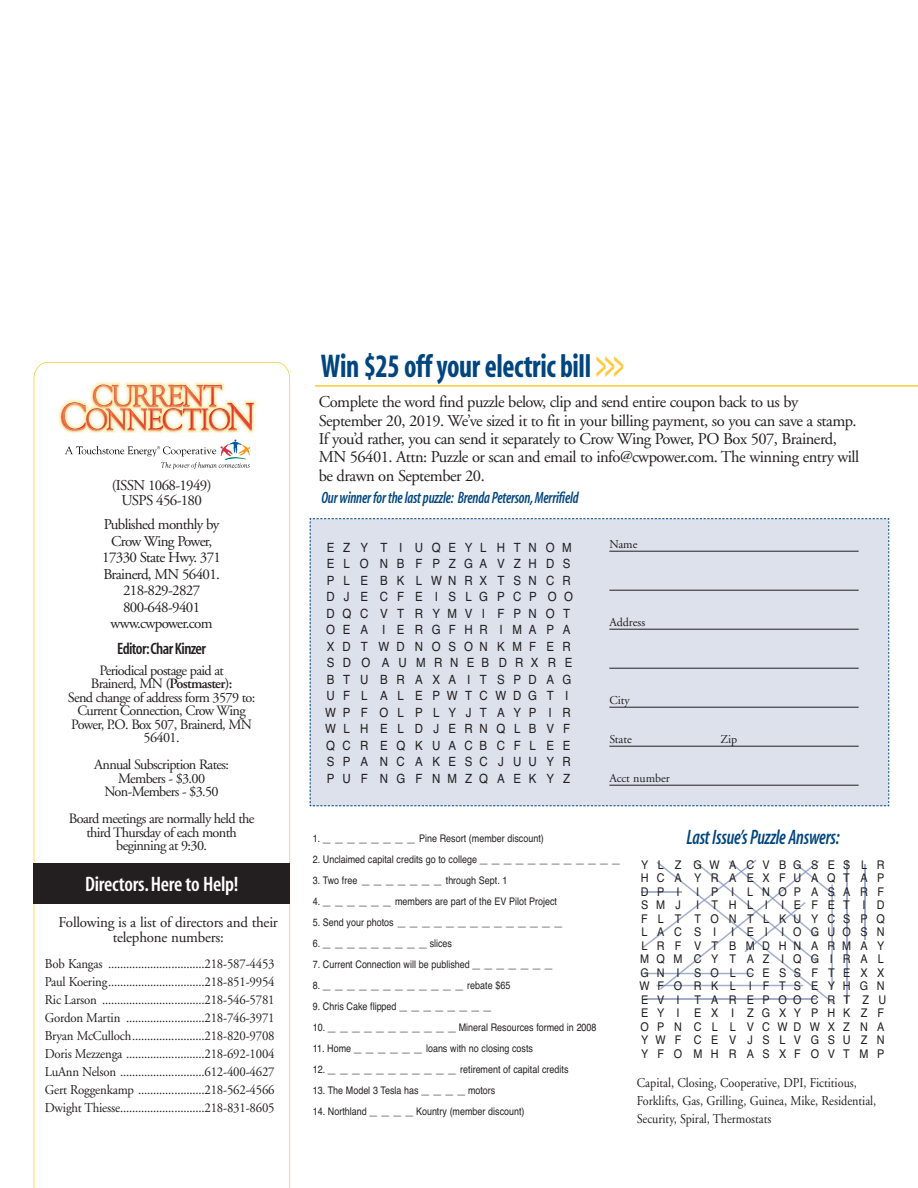
<style>
.page{position:relative;width:918px;height:1188px;background:#fff}
.page>*{position:absolute;margin:0;border:0;box-sizing:border-box;transform-origin:0 0}
.t1{font:700 condensed 33px "Myriad";letter-spacing:-.015em;color:#01457f;scale:.87 1}
.t2{font:italic 600 condensed 21px "Myriad";letter-spacing:-.01em;color:#01457f;scale:.87 1}
.t3{font:600 condensed 21px "Myriad";letter-spacing:-.01em;color:#fff}
.t4{font:16.5px/18.5px "Adobe Garamond";letter-spacing:-.03em;color:#231f20}
.t5{font:italic 600 condensed 16.5px "Myriad";letter-spacing:-.01em;color:#01457f;scale:.87 1}
.t6{font:600 condensed 16.5px "Myriad";letter-spacing:-.035em;color:#231f20}
.t7{font:15px/16.5px "Adobe Garamond";letter-spacing:-.045em;color:#231f20;text-align:center}
.t8{font:15px/15px "Adobe Garamond";letter-spacing:-.015em;color:#231f20;text-align:center}
.t9{font:14.25px/13.5px "Adobe Garamond";letter-spacing:-.045em;color:#231f20;text-align:center}
.t10{font:13.5px/18px "Adobe Garamond";color:#231f20;text-align:justify;scale:.95 1}
.t11{font:13.5px/18px "Adobe Garamond";color:#231f20;scale:.9 1}
.t12{font:12.75px/16.5px "Helvetica";letter-spacing:.765em;color:#231f20;scale:.9 1}
.t13{font:12px/13.5px "Helvetica";letter-spacing:.855em;color:#231f20;text-align:justify;scale:.9 1}
.t14{font:12px "Adobe Garamond";color:#231f20}
.t15{font:10.5px/21px "Helvetica";color:#231f20;scale:.85 1}
.s1{font-weight:600}
.s2{font-size:39px;color:#ffc938}
</style>
<div class="page">
<div style="left:309px;top:518px;width:580px;height:289px;background:#dce1ec"></div>
<hr style="left:315px;top:385px;width:603px;height:2px;background:#ffc938">
<hr style="left:609px;top:551px;width:250px;height:1px;background:#231f20">
<hr style="left:609px;top:590px;width:250px;height:1px;background:#231f20">
<hr style="left:609px;top:629px;width:250px;height:1px;background:#231f20">
<hr style="left:609px;top:668px;width:250px;height:1px;background:#231f20">
<hr style="left:609px;top:707px;width:250px;height:1px;background:#231f20">
<hr style="left:609px;top:746px;width:250px;height:1px;background:#231f20">
<hr style="left:609px;top:785px;width:250px;height:1px;background:#231f20">
<hr style="left:846px;top:860px;width:2px;height:143px;background:#a2aecd">
<hr style="left:864px;top:864px;width:1px;height:75px;background:#a2aecd">
<svg style="left:34px;top:362px;width:256px;height:17px"></svg>
<div style="left:34px;top:863px;width:256px;height:41px;background:#231f20"></div>
<div style="left:52px;top:368px;width:213px;height:73px;background:#fff"></div>
<img style="left:58px;top:381px;width:199px;height:52px">
<svg style="left:65px;top:439px;width:185px;height:30px"></svg>
<svg style="left:641px;top:860px;width:195px;height:145px"></svg>
<h3 class="t7" style="left:112px;top:479px;width:101px;line-height:15px">(ISSN 1068-1949)<br>USPS 456-180</h3>
<h3 class="t7" style="left:102px;top:518px;width:120px">Published monthly by<br>Crow Wing Power,<br>17330 State Hwy. 371<br>Brainerd, MN 56401.<br>218-829-2827<br>800-648-9401 www.cwpower.com</h3>
<h3 class="t6" style="left:117px;top:643px;width:90px">Editor:CharKinzer</h3>
<h3 class="t9" style="left:68px;top:665px;width:189px">Periodical postage paid at<br>Brainerd, MN <span class="s1">(Postmaster):<br></span>Send change of address form 3579 to:<br>Current Connection, Crow Wing<br>Power, P.O. Box 507, Brainerd, MN<br>56401.</h3>
<h3 class="t9" style="left:94px;top:759px;width:136px">Annual Subscription Rates:<br>Members - $3.00<br>Non-Members - $3.50</h3>
<h3 class="t9" style="left:69px;top:813px;width:187px">Board meetings are normally held the third Thursday of each month beginning at 9:30.</h3>
<h2 class="t3" style="left:85px;top:877px;width:155px">Directors.Here to Help!</h2>
<h3 class="t8" style="left:59px;top:916px;width:221px">Following is a list of directors and their telephone numbers:</h3>
<p class="t10" style="left:45px;top:956px;width:243px">Bob Kangas ................................218-587-4453<br>Paul Koering................................218-851-9954<br>Ric Larson ..................................218-546-5781<br>Gordon Martin ..........................218-746-3971<br>Bryan McCulloch........................218-820-9708<br>Doris Mezzenga ..........................218-692-1004<br>LuAnn Nelson ............................612-400-4627<br>Gert Roggenkamp ......................218-562-4566<br>Dwight Thiesse............................218-831-8605</p>
<h1 class="t1" style="left:321px;top:354px;width:350px">Win $25 off your electric bill <span class="s2">&gt;&gt;&gt;</span></h1>
<p class="t4" style="left:319px;top:394px;width:542px">Complete the word find puzzle below, clip and send entire coupon back to us by September 20, 2019. We’ve sized it to fit in your billing payment, so you can save a stamp.<br>If you’d rather, you can send it separately to Crow Wing Power, PO Box 507, Brainerd, MN 56401. Attn: Puzzle or scan and email to info@cwpower.com. The winning entry will be drawn on September 20.</p>
<h3 class="t5" style="left:321px;top:492px;width:297px">Ourwinnerforthelast puzzle: Brenda Peterson,Merrifield</h3>
<p class="t12" style="left:325px;top:539px;width:277px">EZY T I UQEYL HTNOM<br>ELO NB FPZGAVZHDS<br>PL E BK LWNRXTSNCR<br>DJ E CF E ISLGPCP OO<br>DQC VT RYMVI FPNOT<br>OEA I ERGFHR IMAPA<br>XD T WD NOSONKMF ER<br>SD O AUMRNEBDRXRE<br>BTU BRAXA ITSPDAG<br>UF L AL EPWTCWDGT I<br>WPF OLPLYJTAYP IR<br>WLH EL D JERNQLBVF<br>QCR EQKUACBCFL EE<br>SPA NCAKESC JUUYR<br>PUF NGFNMZQAEKYZ</p>
<p class="t14" style="left:609px;top:539px;width:30px">Name</p>
<p class="t14" style="left:609px;top:617px;width:37px">Address</p>
<p class="t14" style="left:609px;top:695px;width:22px">City</p>
<p class="t14" style="left:609px;top:734px;width:24px">State</p>
<p class="t14" style="left:721px;top:734px;width:18px">Zip</p>
<p class="t14" style="left:609px;top:773px;width:62px">Acct number</p>
<p class="t15" style="left:313px;top:827px;width:273px">1. _ _ _ _ _ _ _ _ Pine Resort (member discount)</p>
<p class="t15" style="left:313px;top:848px;width:363px">2. Unclaimed capital credits go to college _ _ _ _ _ _ _ _ _ _ _ _</p>
<p class="t15" style="left:313px;top:869px;width:231px">3. Two free _ _ _ _ _ _ _ through Sept. 1</p>
<p class="t15" style="left:313px;top:890px;width:295px">4. _ _ _ _ _ _ members are part of the EV Pilot Project<br>5.Sendyourphotos ______________<br>6._________slices</p>
<p class="t15" style="left:313px;top:953px;width:284px">7. Current Connection will be published _ _ _ _ _ _ _<br>8.____________rebate$65</p>
<p class="t15" style="left:313px;top:995px;width:212px">9. Chris Cake flipped _ _ _ _ _ _ _ _</p>
<p class="t15" style="left:313px;top:1016px;width:335px">10. _ _ _ _ _ _ _ _ _ _ _ Mineral Resources formed in 2008</p>
<p class="t15" style="left:313px;top:1037px;width:261px">11. Home _ _ _ _ _ _ loans with no closing costs</p>
<p class="t15" style="left:313px;top:1058px;width:302px">12. _ _ _ _ _ _ _ _ _ _ _ retirement of capital credits</p>
<p class="t15" style="left:313px;top:1079px;width:216px">13. The Model 3 Tesla has _ _ _ _ motors</p>
<p class="t15" style="left:313px;top:1100px;width:251px">14. Northland _ _ _ _ Kountry (member discount)</p>
<h2 class="t2" style="left:687px;top:829px;width:177px">Last Issue’s Puzzle Answers:</h2>
<p class="t13" style="left:641px;top:858px;width:272px">YL Z GWACVBGSES LR HCA YRAEXFUAQTAP DP I</p>
<p class="t13" style="left:696px;top:885px;width:210px">I P I LNOPASARF</p>
<p class="t13" style="left:641px;top:898px;width:46px">SMJ</p>
<p class="t13" style="left:641px;top:898px;width:272px;text-indent:55px">ITHLI IEFET ID FL T TONTLKUYCSPQ LAC SI</p>
<p class="t13" style="left:640px;top:925px;width:276px;text-align:left;text-indent:92px">I E I IOGUOSN<br>LRF VT BMDHNARMAY<br>MQM CY TAZ IQGIRAL<br>GN I SO LCESSFTEXX<br>WFO RK L I FTSEYHGN<br>EV I TA REPOOCRT ZU<br>EY I EX I ZGXYPHKZF<br>OPN CL L VCWDWXZ NA<br>YWF CE V JSLVGSUZN<br>YFO MHRASXFOVTMP</p>
<p class="t11" style="left:637px;top:1075px;width:268px">Capital, Closing, Cooperative, DPI, Fictitious,<br>Forklifts, Gas, Grilling, Guinea, Mike, Residential,<br>Security, Spiral, Thermostats</p>
</div>
